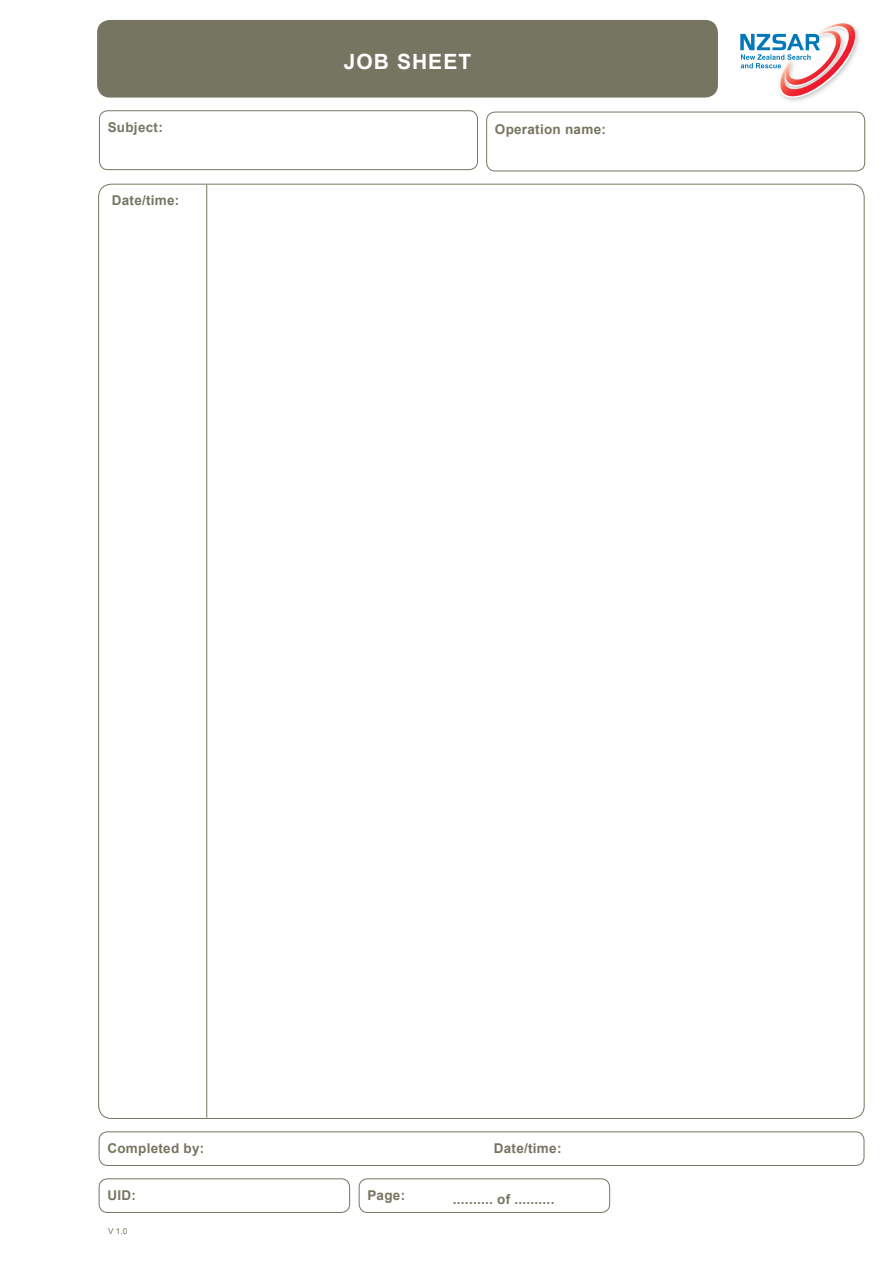
<style>
.page{position:relative;width:893px;height:1263px;background:#fff}
.page>*{position:absolute;margin:0;border:0;box-sizing:border-box;transform-origin:0 0}
.t1{font:700 21px "Arial";letter-spacing:.05em;color:#fff}
.bullets{font:700 13.5px "Arial";letter-spacing:.02em;color:#767561}
.bullets-2{font:8.25px "Arial";color:#767561}
</style>
<div class="page">
<hr style="left:206px;top:185px;width:1px;height:932px;background:#767561">
<div style="left:97px;top:20px;width:621px;height:78px;background:#767561;border-radius:13px"></div>
<div style="left:99px;top:111px;width:379px;height:59px;border:1px solid #767561;border-radius:9px"></div>
<div style="left:486px;top:112px;width:379px;height:59px;border:1px solid #767561;border-radius:9px"></div>
<div style="left:99px;top:1178px;width:251px;height:35px;border:1px solid #767561;border-radius:9px"></div>
<div style="left:359px;top:1178px;width:251px;height:35px;border:1px solid #767561;border-radius:9px"></div>
<div style="left:99px;top:1131px;width:765px;height:35px;border:1px solid #767561;border-radius:9px"></div>
<svg style="left:740px;top:23px;width:119px;height:78px"></svg>
<p class="t1" style="left:344px;top:48px;width:129px">JOB SHEET</p>
<p class="bullets" style="left:108px;top:119px;width:57px">Subject:</p>
<p class="bullets" style="left:495px;top:120px;width:113px">Operation name:</p>
<p class="bullets" style="left:112px;top:191px;width:69px">Date/time:</p>
<p class="bullets" style="left:107px;top:1139px;width:98px">Completed by:</p>
<p class="bullets" style="left:494px;top:1139px;width:69px">Date/time:</p>
<p class="bullets" style="left:107px;top:1186px;width:30px">UID:</p>
<p class="bullets" style="left:367px;top:1186px;width:39px">Page:</p>
<p class="bullets" style="left:453px;top:1190px;width:103px">.......... of ..........</p>
<p class="bullets-2" style="left:108px;top:1226px;width:21px">V 1.0</p>
</div>
